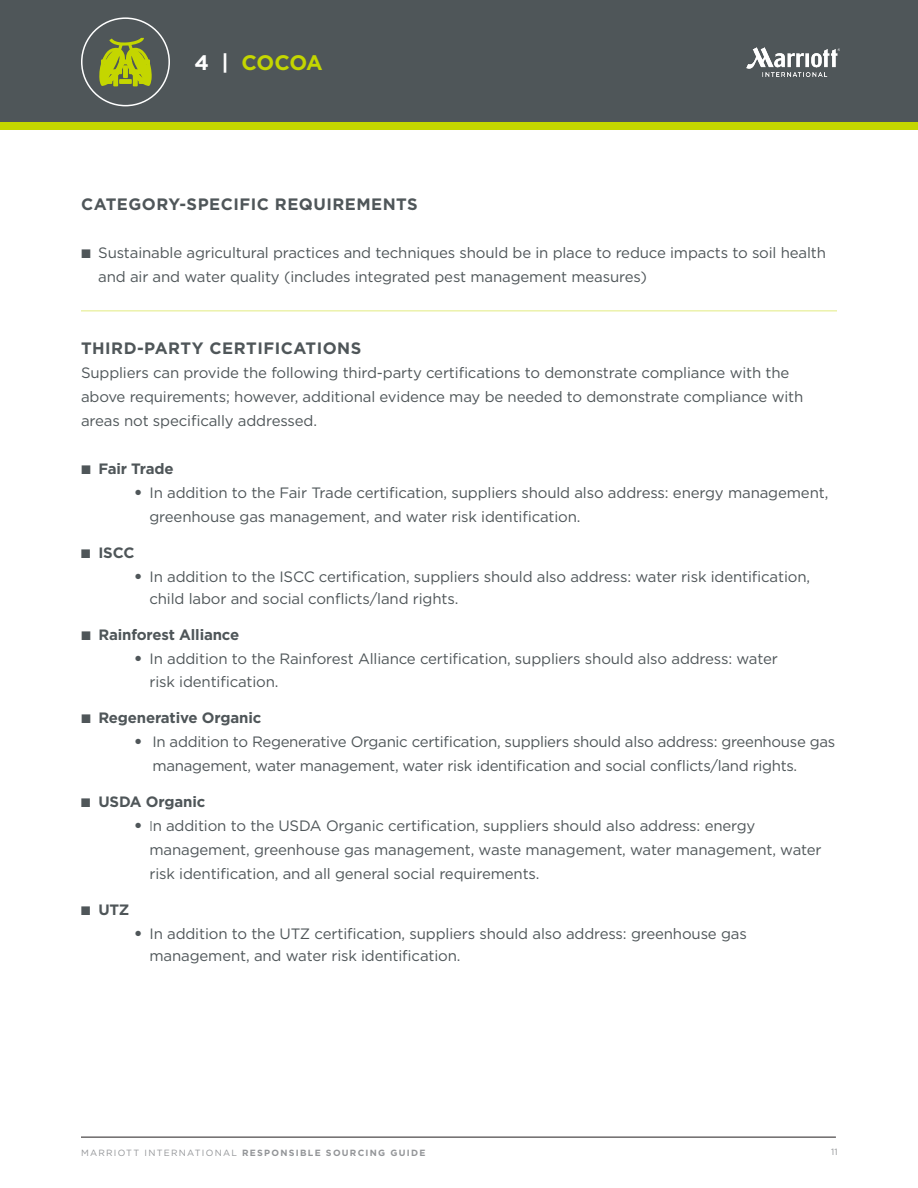
<style>
.page{position:relative;width:918px;height:1188px;background:#fff}
.page>*{position:absolute;margin:0;border:0;box-sizing:border-box;transform-origin:0 0}
.section_title{font:700 21px "Gotham";letter-spacing:-.02em;color:#c4d600}
.header1{font:700 16.5px "Gotham";letter-spacing:.03em;color:#4f5659}
.t1{font:15px/24px "Gotham";letter-spacing:-.01em;color:#4f5659}
.t2{font:700 15px "Gotham";letter-spacing:-.01em;color:#4f5659}
.t3{font:700 9px "Gotham";letter-spacing:.14em;color:#939598}
.t4{font:9px "Gotham";color:#939598}
.s1{color:#fff}
.s2{font-family:"Proxima Nova";font-weight:300}
.s3{font-weight:400}
</style>
<div class="page">
<hr style="left:81px;top:1137px;width:755px;height:1px;background:#231f20">
<div style="left:0;top:0;width:918px;height:123px;background:#4f5659"></div>
<img style="left:747px;top:47px;width:92px;height:29px">
<div style="left:0;top:122px;width:918px;height:8px;background:#c4d600"></div>
<div style="left:81px;top:17px;width:89px;height:89px;border:2px solid #fff;border-radius:50%"></div>
<svg style="left:99px;top:38px;width:53px;height:48px"></svg>
<hr style="left:81px;top:310px;width:756px;height:1px;background:#e2eb80">
<p class="section_title" style="left:194px;top:49px;width:130px"><span class="s1">4 |</span> COCOA</p>
<p class="header1" style="left:81px;top:193px;width:338px">CATEGORY-SPECIFIC REQUIREMENTS</p>
<p class="t1" style="left:98px;top:240px;width:729px;text-indent:-17px"><span class="s2">■</span> Sustainable agricultural practices and techniques should be in place to reduce impacts to soil health and air and water quality (includes integrated pest management measures)</p>
<p class="header1" style="left:81px;top:337px;width:282px">THIRD-PARTY CERTIFICATIONS</p>
<p class="t1" style="left:81px;top:360px;width:724px">Suppliers can provide the following third-party certifications to demonstrate compliance with the above requirements; however, additional evidence may be needed to demonstrate compliance with areas not specifically addressed.</p>
<p class="t2" style="left:81px;top:459px;width:94px"><span class="s2">■</span> Fair Trade</p>
<p class="t1" style="left:149px;top:480px;width:680px;text-indent:-14px"><sup>●</sup> In addition to the Fair Trade certification, suppliers should also address: energy management, greenhouse gas management, and water risk identification.</p>
<p class="t2" style="left:81px;top:543px;width:55px"><span class="s2">■</span> ISCC</p>
<p class="t1" style="left:149px;top:565px;width:662px;line-height:22.5px;text-indent:-14px"><sup>●</sup> In addition to the ISCC certification, suppliers should also address: water risk identification, child labor and social conflicts/land rights.</p>
<p class="t2" style="left:81px;top:625px;width:160px"><span class="s2">■</span> Rainforest Alliance</p>
<p class="t1" style="left:149px;top:647px;width:630px;line-height:22.5px;text-indent:-14px"><sup>●</sup> In addition to the Rainforest Alliance certification, suppliers should also address: water risk identification.</p>
<p class="t2" style="left:81px;top:708px;width:182px"><span class="s2">■</span> Regenerative Organic</p>
<p class="t1" style="left:152px;top:729px;width:684px;text-indent:-17px"><sup>●</sup> In addition to Regenerative Organic certification, suppliers should also address: greenhouse gas management, water management, water risk identification and social conflicts/land rights.</p>
<p class="t2" style="left:81px;top:792px;width:126px"><span class="s2">■</span> USDA Organic</p>
<p class="t1" style="left:149px;top:813px;width:674px;text-indent:-14px"><sup>●</sup> <span class="s2">I</span>n addition to the USDA Organic certification, suppliers should also address: energy management, greenhouse gas management, waste management, water management, water risk identification, and all general social requirements.</p>
<p class="t2" style="left:81px;top:900px;width:50px"><span class="s2">■</span> UTZ</p>
<p class="t1" style="left:149px;top:922px;width:599px;line-height:22.5px;text-indent:-14px"><sup>●</sup> In addition to the UTZ certification, suppliers should also address: greenhouse gas management, and water risk identification.</p>
<p class="t3" style="left:81px;top:1147px;width:346px"><span class="s3">MARRIOTT INTERNATIONAL</span> RESPONSIBLE SOURCING GUIDE</p>
<p class="t4" style="left:831px;top:1146px;width:8px">11</p>
</div>
